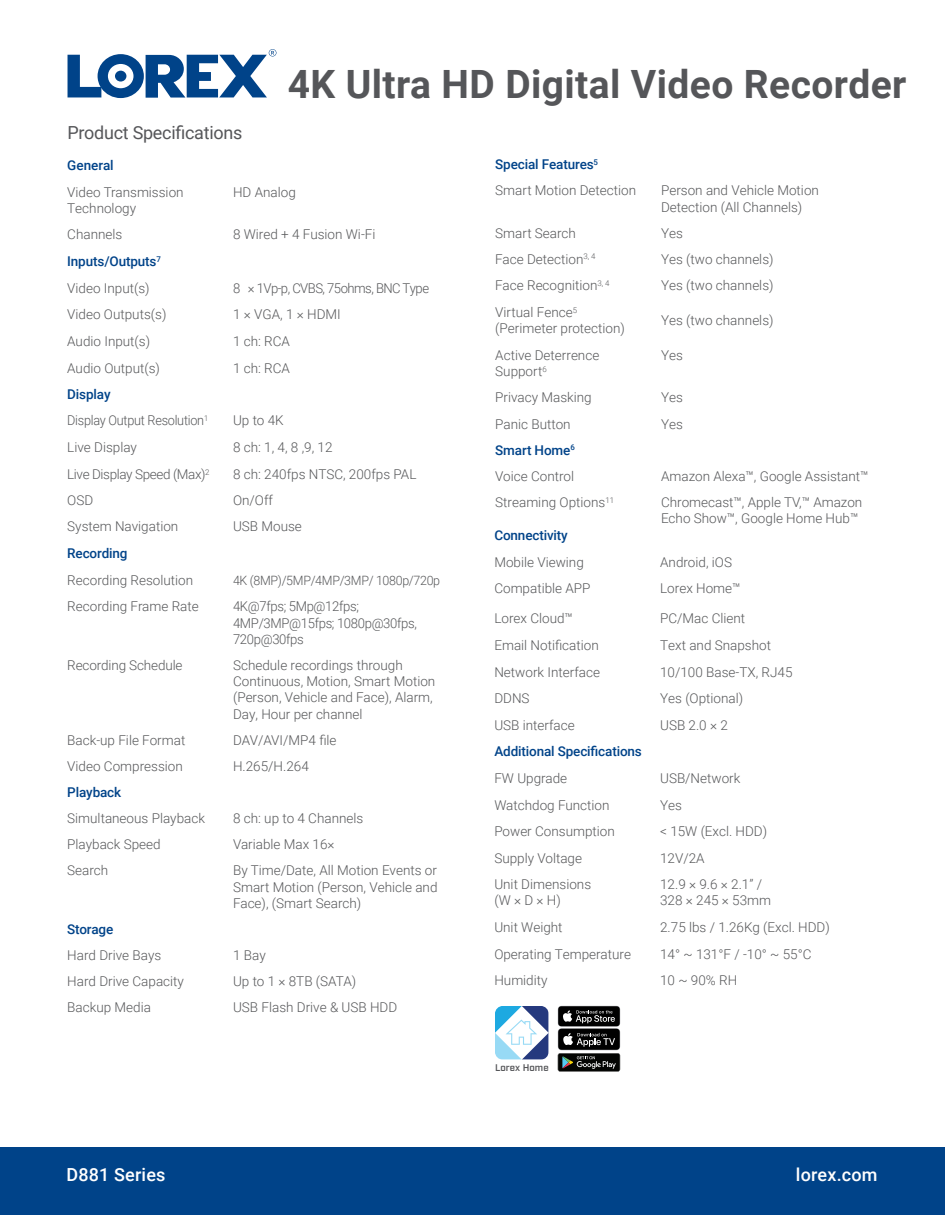
<style>
.page{position:relative;width:945px;height:1215px;background:#fff}
.page>*{position:absolute;margin:0;border:0;box-sizing:border-box;transform-origin:0 0}
.t1{font:700 39px "Roboto";letter-spacing:.01em;color:#555659}
.Specs_header{font:18px "Roboto";letter-spacing:-.015em;color:#555659}
.product_name_-_websi{font:500 18px "Roboto";letter-spacing:.01em;color:#fff}
.t2{font:300 13.5px/16.2px "Roboto";color:#57585a}
.t3{font:500 13.5px "Roboto";letter-spacing:-.01em;color:#004389}
.t4{font:300 13.5px/16.2px "Roboto";letter-spacing:-.025em;color:#57585a}
.t5{font:300 13.5px "Roboto";letter-spacing:-.04em;color:#57585a}
.t6{font:300 13.5px "Roboto";letter-spacing:-.02em;color:#57585a;scale:.94 1}
.t7{font:300 13.5px "Roboto";letter-spacing:-.03em;color:#57585a}
.t8{font:300 12.9px "Roboto";letter-spacing:-.025em;color:#57585a}
.Specs_header-2{font:600 9.6px "Industry";letter-spacing:.01em;color:#555659}
</style>
<div class="page">
<div style="left:0;top:1148px;width:945px;height:67px;background:#004389"></div>
<svg style="left:495px;top:1006px;width:54px;height:54px"></svg>
<svg style="left:558px;top:1006px;width:62px;height:66px;background:#3d3e3d"></svg>
<svg style="left:68px;top:49px;width:208px;height:49px"></svg>
<p class="t1" style="left:288px;top:56px;width:620px">4K Ultra HD Digital Video Recorder</p>
<p class="Specs_header" style="left:68px;top:120px;width:176px">Product Specifications</p>
<p class="t3" style="left:67px;top:156px;width:48px">General</p>
<p class="t2" style="left:67px;top:184px;width:118px">Video Transmission<br>Technology</p>
<p class="t2" style="left:233px;top:184px;width:64px">HD Analog</p>
<p class="t2" style="left:67px;top:226px;width:57px">Channels</p>
<p class="t2" style="left:233px;top:226px;width:144px">8 Wired + 4 Fusion Wi-Fi</p>
<p class="t3" style="left:67px;top:252px;width:95px">Inputs/Outputs<sup>7</sup></p>
<p class="t2" style="left:67px;top:280px;width:84px">Video Input(s)</p>
<p class="t5" style="left:233px;top:279px;width:198px">8 × 1Vp-p, CVBS, 75ohms, BNC Type</p>
<p class="t2" style="left:67px;top:306px;width:101px">Video Outputs(s)</p>
<p class="t2" style="left:233px;top:306px;width:109px">1 × VGA, 1 × HDMI</p>
<p class="t2" style="left:67px;top:333px;width:84px">Audio Input(s)</p>
<p class="t2" style="left:233px;top:333px;width:59px">1 ch: RCA</p>
<p class="t2" style="left:67px;top:360px;width:94px">Audio Output(s)</p>
<p class="t2" style="left:233px;top:360px;width:59px">1 ch: RCA</p>
<p class="t3" style="left:67px;top:385px;width:45px">Display</p>
<p class="t6" style="left:67px;top:411px;width:151px">Display Output Resolution<sup>1</sup></p>
<p class="t2" style="left:233px;top:412px;width:52px">Up to 4K</p>
<p class="t2" style="left:67px;top:439px;width:71px">Live Display</p>
<p class="t2" style="left:233px;top:439px;width:101px">8 ch: 1, 4, 8 ,9, 12</p>
<p class="t7" style="left:67px;top:465px;width:144px">Live Display Speed (Max)<sup>2</sup></p>
<p class="t2" style="left:233px;top:466px;width:185px">8 ch: 240fps NTSC, 200fps PAL</p>
<p class="t2" style="left:67px;top:492px;width:27px">OSD</p>
<p class="t2" style="left:233px;top:492px;width:41px">On/Off</p>
<p class="t2" style="left:67px;top:518px;width:113px">System Navigation</p>
<p class="t2" style="left:233px;top:518px;width:70px">USB Mouse</p>
<p class="t3" style="left:67px;top:544px;width:62px">Recording</p>
<p class="t2" style="left:67px;top:572px;width:128px">Recording Resolution</p>
<p class="t8" style="left:233px;top:571px;width:209px">4K (8MP)/5MP/4MP/3MP/ 1080p/720p</p>
<p class="t2" style="left:67px;top:598px;width:133px">Recording Frame Rate</p>
<p class="t4" style="left:233px;top:598px;width:127px">4K@7fps; 5Mp@12fps;</p>
<p class="t4" style="left:233px;top:614px;width:185px">4MP/3MP@15fps; 1080p@30fps,<br>720p@30fps</p>
<p class="t2" style="left:67px;top:657px;width:117px">Recording Schedule</p>
<p class="t2" style="left:233px;top:657px;width:204px">Schedule recordings through<br>Continuous, Motion, Smart Motion (Person, Vehicle and Face), Alarm,<br>Day, Hour per channel</p>
<p class="t2" style="left:67px;top:731px;width:120px">Back-up File Format</p>
<p class="t2" style="left:233px;top:731px;width:105px">DAV/AVI/MP4 file</p>
<p class="t2" style="left:67px;top:757px;width:117px">Video Compression</p>
<p class="t2" style="left:233px;top:757px;width:77px">H.265/H.264</p>
<p class="t3" style="left:67px;top:783px;width:56px">Playback</p>
<p class="t2" style="left:67px;top:810px;width:139px">Simultaneous Playback</p>
<p class="t2" style="left:233px;top:810px;width:132px">8 ch: up to 4 Channels</p>
<p class="t2" style="left:67px;top:836px;width:95px">Playback Speed</p>
<p class="t2" style="left:233px;top:836px;width:103px">Variable Max 16×</p>
<p class="t2" style="left:67px;top:862px;width:42px">Search</p>
<p class="t2" style="left:233px;top:862px;width:206px;text-align:justify">By Time/Date, All Motion Events or Smart Motion (Person, Vehicle and Face), (Smart Search)</p>
<p class="t3" style="left:67px;top:920px;width:48px">Storage</p>
<p class="t2" style="left:67px;top:947px;width:96px">Hard Drive Bays</p>
<p class="t2" style="left:233px;top:947px;width:34px">1 Bay</p>
<p class="t2" style="left:67px;top:973px;width:118px">Hard Drive Capacity</p>
<p class="t2" style="left:233px;top:973px;width:125px">Up to 1 × 8TB (SATA)</p>
<p class="t2" style="left:67px;top:999px;width:85px">Backup Media</p>
<p class="t2" style="left:233px;top:999px;width:166px">USB Flash Drive &amp; USB HDD</p>
<p class="t3" style="left:495px;top:155px;width:104px">Special Features<sup>5</sup></p>
<p class="t2" style="left:495px;top:182px;width:142px">Smart Motion Detection</p>
<p class="t2" style="left:661px;top:182px;width:159px">Person and Vehicle Motion<br>Detection (All Channels)</p>
<p class="t2" style="left:495px;top:224px;width:82px">Smart Search</p>
<p class="t2" style="left:661px;top:224px;width:23px">Yes</p>
<p class="t2" style="left:495px;top:251px;width:102px">Face Detection<sup>3,</sup> <sup>4</sup></p>
<p class="t2" style="left:661px;top:251px;width:114px">Yes (two channels)</p>
<p class="t2" style="left:495px;top:277px;width:116px">Face Recognition<sup>3,</sup> <sup>4</sup></p>
<p class="t2" style="left:661px;top:277px;width:114px">Yes (two channels)</p>
<p class="t2" style="left:495px;top:304px;width:83px">Virtual Fence<sup>5</sup></p>
<p class="t2" style="left:495px;top:320px;width:131px">(Perimeter protection)</p>
<p class="t2" style="left:661px;top:312px;width:114px">Yes (two channels)</p>
<p class="t2" style="left:495px;top:347px;width:106px">Active Deterrence<br>Support<sup>6</sup></p>
<p class="t2" style="left:661px;top:347px;width:23px">Yes</p>
<p class="t2" style="left:495px;top:389px;width:98px">Privacy Masking</p>
<p class="t2" style="left:661px;top:389px;width:23px">Yes</p>
<p class="t2" style="left:495px;top:415px;width:77px">Panic Button</p>
<p class="t2" style="left:661px;top:415px;width:23px">Yes</p>
<p class="t3" style="left:495px;top:440px;width:81px">Smart Home<sup>6</sup></p>
<p class="t2" style="left:495px;top:467px;width:80px">Voice Control</p>
<p class="t2" style="left:661px;top:467px;width:209px">Amazon Alexa™, Google Assistant™</p>
<p class="t2" style="left:495px;top:494px;width:120px">Streaming Options<sup>11</sup></p>
<p class="t2" style="left:661px;top:494px;width:203px">Chromecast™, Apple TV,™ Amazon<br>Echo Show™, Google Home Hub™</p>
<p class="t3" style="left:494px;top:526px;width:75px">Connectivity</p>
<p class="t2" style="left:494px;top:554px;width:91px">Mobile Viewing</p>
<p class="t2" style="left:660px;top:554px;width:73px">Android, iOS</p>
<p class="t2" style="left:494px;top:580px;width:98px">Compatible APP</p>
<p class="t2" style="left:660px;top:580px;width:82px">Lorex Home™</p>
<p class="t2" style="left:494px;top:610px;width:80px">Lorex Cloud™</p>
<p class="t2" style="left:660px;top:610px;width:87px">PC/Mac Client</p>
<p class="t2" style="left:494px;top:637px;width:106px">Email Notification</p>
<p class="t2" style="left:660px;top:637px;width:112px">Text and Snapshot</p>
<p class="t2" style="left:494px;top:663px;width:107px">Network Interface</p>
<p class="t2" style="left:660px;top:663px;width:134px">10/100 Base-TX, RJ45</p>
<p class="t2" style="left:494px;top:690px;width:37px">DDNS</p>
<p class="t2" style="left:660px;top:690px;width:85px">Yes (Optional)</p>
<p class="t2" style="left:494px;top:717px;width:82px">USB interface</p>
<p class="t2" style="left:660px;top:717px;width:69px">USB 2.0 × 2</p>
<p class="t3" style="left:494px;top:742px;width:149px">Additional Specifications</p>
<p class="t2" style="left:494px;top:769px;width:74px">FW Upgrade</p>
<p class="t2" style="left:660px;top:769px;width:82px">USB/Network</p>
<p class="t2" style="left:494px;top:796px;width:117px">Watchdog Function</p>
<p class="t2" style="left:660px;top:796px;width:23px">Yes</p>
<p class="t2" style="left:494px;top:823px;width:122px">Power Consumption</p>
<p class="t2" style="left:660px;top:823px;width:109px">&lt; 15W (Excl. HDD)</p>
<p class="t2" style="left:494px;top:849px;width:89px">Supply Voltage</p>
<p class="t2" style="left:660px;top:849px;width:46px">12V/2A</p>
<p class="t2" style="left:494px;top:875px;width:98px">Unit Dimensions (W × D × H)</p>
<p class="t2" style="left:660px;top:875px;width:112px">12.9 × 9.6 × 2.1” /<br>328 × 245 × 53mm</p>
<p class="t2" style="left:494px;top:918px;width:70px">Unit Weight</p>
<p class="t2" style="left:660px;top:918px;width:171px">2.75 lbs / 1.26Kg (Excl. HDD)</p>
<p class="t2" style="left:494px;top:945px;width:138px">Operating Temperature</p>
<p class="t2" style="left:660px;top:945px;width:153px">14° ~ 131°F / -10° ~ 55°C</p>
<p class="t2" style="left:494px;top:971px;width:55px">Humidity</p>
<p class="t2" style="left:660px;top:971px;width:79px">10 ~ 90% RH</p>
<p class="Specs_header-2" style="left:495px;top:1062px;width:55px">Lorex Home</p>
<p class="product_name_-_websi" style="left:66px;top:1162px;width:101px">D881 Series</p>
<p class="product_name_-_websi" style="left:796px;top:1162px;width:83px">lorex.com</p>
</div>
